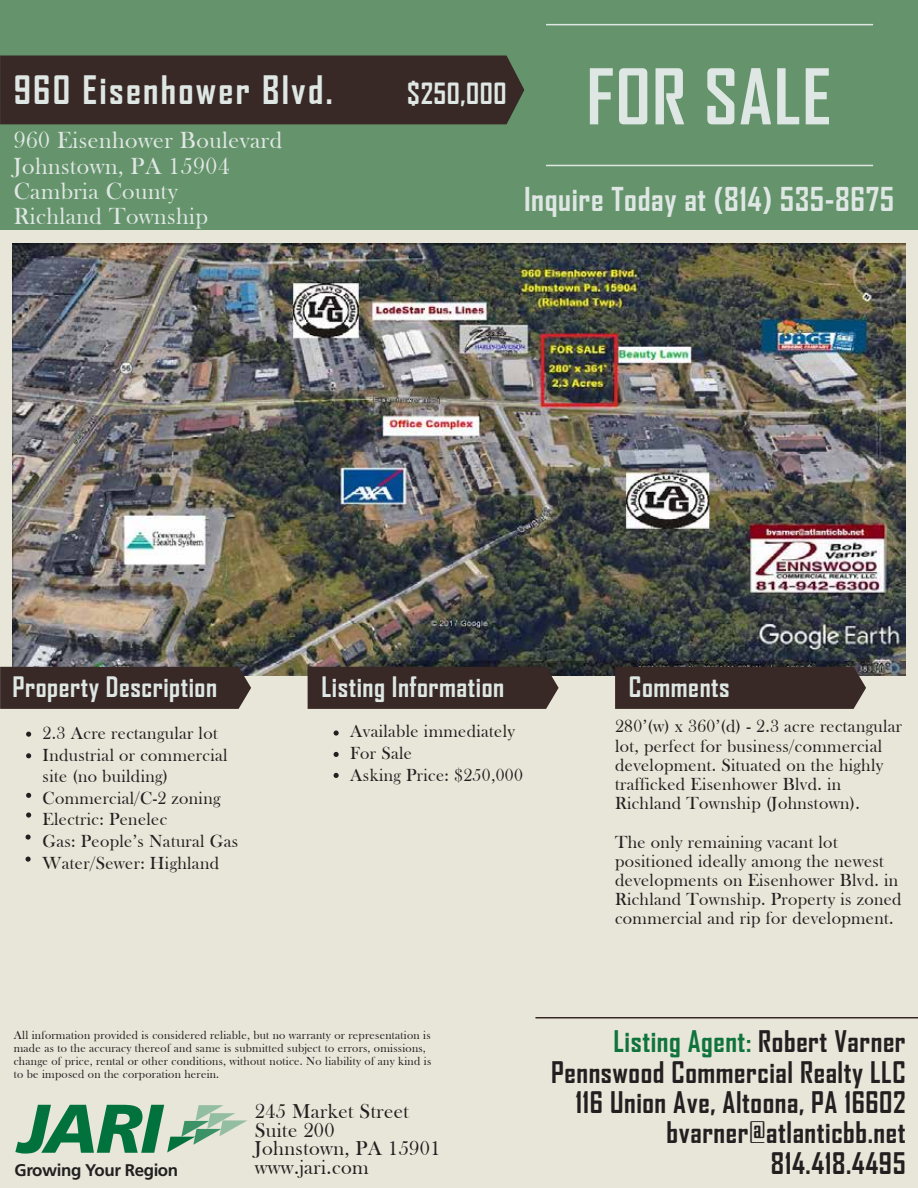
<style>
.page{position:relative;width:918px;height:1188px;background:#fff}
.page>*{position:absolute;margin:0;border:0;box-sizing:border-box;transform-origin:0 0}
.t1{font:700 73.5px "Agency FB";letter-spacing:.02em;color:#dfe7e4}
.t2{font:700 37.5px "Agency FB";letter-spacing:.06em;color:#dfe7e4}
.t3{font:700 31.5px "Agency FB";letter-spacing:.02em;color:#dfe7e4}
.t4{font:700 28.5px/30.3px "Agency FB";letter-spacing:.02em;color:#231f20;text-align:right}
.t5{font:700 28.05px "Agency FB";letter-spacing:.02em;color:#dfe7e4}
.t6{font:700 27px "Agency FB";letter-spacing:.02em;color:#dfe7e4}
.t7{font:24px/25px "Bask Old Face";letter-spacing:.02em;color:#dfe7e4}
.t8{font:20.7px/18.6px "Bask Old Face";letter-spacing:.02em;color:#231f20}
.t9{font:18px/19.2px "Bask Old Face";letter-spacing:.02em;color:#231f20}
.t10{font:700 16.95px "Frutiger LT Std";letter-spacing:-.025em;color:#221f20}
.t11{font:12px/13.2px "Bask Old Face";letter-spacing:.02em;color:#231f20}
.s1{color:#0f733c}
</style>
<div class="page">
<div style="left:0;top:8px;width:918px;height:1180px;background:#e8e6d9"></div>
<div style="left:0;top:0;width:918px;height:230px;background:#65936b"></div>
<div style="left:0;top:55px;width:524px;height:69px;background:#382926"></div>
<hr style="left:546px;top:24px;width:327px;height:1px;background:#dfe7e4">
<hr style="left:546px;top:165px;width:327px;height:1px;background:#dfe7e4">
<hr style="left:536px;top:1017px;width:382px;height:2px;background:#382825">
<svg style="left:15px;top:1105px;width:232px;height:49px"></svg>
<img style="left:12px;top:244px;width:893px;height:431px">
<div style="left:0;top:667px;width:251px;height:42px;background:#382926"></div>
<div style="left:308px;top:667px;width:251px;height:42px;background:#382926"></div>
<div style="left:615px;top:667px;width:251px;height:42px;background:#382926"></div>
<svg style="left:334px;top:730px;width:5px;height:6px"></svg>
<svg style="left:334px;top:752px;width:5px;height:5px"></svg>
<svg style="left:334px;top:773px;width:5px;height:5px"></svg>
<svg style="left:26px;top:732px;width:5px;height:5px"></svg>
<svg style="left:26px;top:857px;width:5px;height:5px"></svg>
<svg style="left:26px;top:835px;width:5px;height:5px"></svg>
<svg style="left:26px;top:753px;width:5px;height:5px"></svg>
<svg style="left:26px;top:812px;width:5px;height:6px"></svg>
<svg style="left:26px;top:793px;width:5px;height:5px"></svg>
<h2 class="t2" style="left:14px;top:67px;width:320px">960 Eisenhower Blvd.</h2>
<h3 class="t5" style="left:407px;top:76px;width:101px">$250,000</h3>
<h3 class="t7" style="left:14px;top:129px;width:270px">960 Eisenhower Boulevard<br>Johnstown, PA 15904<br>Cambria County<br>Richland Township</h3>
<h1 class="t1" style="left:586px;top:51px;width:246px">FOR SALE</h1>
<h3 class="t3" style="left:524px;top:180px;width:372px">Inquire Today at (814) 535-8675</h3>
<h3 class="t6" style="left:12px;top:670px;width:206px">Property Description</h3>
<h3 class="t6" style="left:321px;top:670px;width:184px">Listing Information</h3>
<h3 class="t6" style="left:629px;top:670px;width:102px">Comments</h3>
<p class="t9" style="left:43px;top:723px;width:197px;line-height:21.6px">2.3 Acre rectangular lot<br>Industrial or commercial site (no building)<br>Commercial/C-2 zoning<br>Electric: Penelec<br>Gas: People’s Natural Gas<br>Water/Sewer: Highland</p>
<p class="t9" style="left:350px;top:721px;width:174px;line-height:21.6px">Available immediately<br>For Sale<br>Asking Price: $250,000</p>
<p class="t9" style="left:615px;top:717px;width:289px">280’(w) x 360’(d) - 2.3 acre rectangular lot, perfect for business/commercial development. Situated on the highly trafficked Eisenhower Blvd. in Richland Township (Johnstown).</p>
<p class="t9" style="left:615px;top:832px;width:288px">The only remaining vacant lot positioned ideally among the newest developments on Eisenhower Blvd. in Richland Township. Property is zoned commercial and rip for development.</p>
<p class="t11" style="left:14px;top:1028px;width:419px">All information provided is considered reliable, but no warranty or representation is made as to the accuracy thereof and same is submitted subject to errors, omissions, change of price, rental or other conditions, without notice. No liability of any kind is to be imposed on the corporation herein.</p>
<p class="t10" style="left:15px;top:1160px;width:165px">Growing Your Region</p>
<p class="t8" style="left:255px;top:1102px;width:187px">245 Market Street<br>Suite 200<br>Johnstown, PA 15901 www.jari.com</p>
<h3 class="t4" style="left:551px;top:1026px;width:356px"><span class="s1">Listing Agent:</span> Robert Varner<br>Pennswood Commercial Realty LLC<br>116 Union Ave, Altoona, PA 16602 bvarner@atlanticbb.net<br>814.418.4495</h3>
</div>
